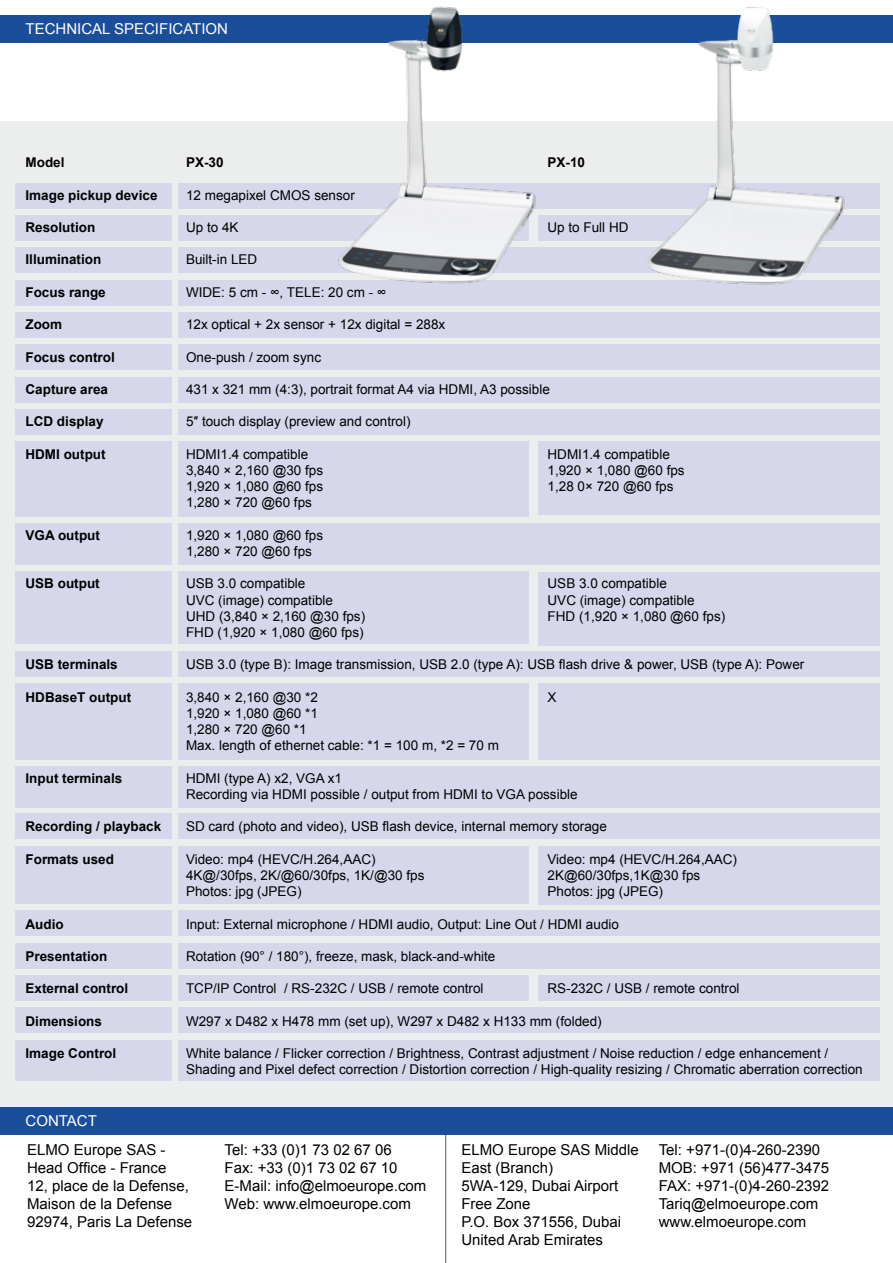
<style>
.page{position:relative;width:893px;height:1263px;background:#fff}
.page>*{position:absolute;margin:0;border:0;box-sizing:border-box;transform-origin:0 0}
.t1{font:15px/18px "Arial";color:#000}
.t2{font:15px "Arial";color:#fff}
.t3{font:13.5px/16.2px "Arial";color:#000}
.t4{font:700 13.5px "Arial";color:#000}
</style>
<div class="page">
<div style="left:0;top:121px;width:893px;height:1009px;background:#eceded"></div>
<div style="left:15px;top:183px;width:864px;height:26px;background:#d6d7eb"></div>
<div style="left:15px;top:215px;width:513px;height:26px;background:#d6d7eb"></div>
<div style="left:15px;top:247px;width:864px;height:26px;background:#d6d7eb"></div>
<div style="left:15px;top:280px;width:864px;height:26px;background:#d6d7eb"></div>
<div style="left:15px;top:312px;width:864px;height:26px;background:#d6d7eb"></div>
<div style="left:15px;top:344px;width:864px;height:26px;background:#d6d7eb"></div>
<div style="left:15px;top:377px;width:864px;height:26px;background:#d6d7eb"></div>
<div style="left:15px;top:409px;width:864px;height:26px;background:#d6d7eb"></div>
<div style="left:15px;top:441px;width:513px;height:76px;background:#d6d7eb"></div>
<div style="left:15px;top:523px;width:864px;height:42px;background:#d6d7eb"></div>
<div style="left:15px;top:571px;width:513px;height:73px;background:#d6d7eb"></div>
<div style="left:15px;top:651px;width:864px;height:25px;background:#d6d7eb"></div>
<div style="left:15px;top:683px;width:513px;height:77px;background:#d6d7eb"></div>
<div style="left:15px;top:767px;width:864px;height:41px;background:#d6d7eb"></div>
<div style="left:15px;top:813px;width:864px;height:26px;background:#d6d7eb"></div>
<div style="left:15px;top:846px;width:513px;height:58px;background:#d6d7eb"></div>
<div style="left:15px;top:910px;width:864px;height:26px;background:#d6d7eb"></div>
<div style="left:15px;top:943px;width:864px;height:26px;background:#d6d7eb"></div>
<div style="left:15px;top:975px;width:513px;height:26px;background:#d6d7eb"></div>
<div style="left:15px;top:1007px;width:864px;height:26px;background:#d6d7eb"></div>
<div style="left:15px;top:1040px;width:864px;height:40px;background:#d6d7eb"></div>
<div style="left:538px;top:215px;width:341px;height:26px;background:#d6d7eb"></div>
<div style="left:538px;top:441px;width:341px;height:74px;background:#d6d7eb"></div>
<div style="left:538px;top:571px;width:341px;height:74px;background:#d6d7eb"></div>
<div style="left:538px;top:683px;width:341px;height:77px;background:#d6d7eb"></div>
<div style="left:538px;top:846px;width:341px;height:58px;background:#d6d7eb"></div>
<div style="left:538px;top:975px;width:341px;height:26px;background:#d6d7eb"></div>
<div style="left:0;top:15px;width:893px;height:27px;background:#1a4e9a"></div>
<hr style="left:445px;top:1133px;width:1px;height:130px;background:#58585a">
<div style="left:0;top:1107px;width:893px;height:27px;background:#1a4e9a"></div>
<div style="left:172px;top:179px;width:6px;height:914px;background:#eceded"></div>
<img style="left:334px;top:6px;width:205px;height:278px">
<img style="left:645px;top:7px;width:203px;height:278px">
<p class="t2" style="left:26px;top:19px;width:204px">TECHNICAL SPECIFICATION</p>
<p class="t4" style="left:26px;top:153px;width:41px">Model</p>
<p class="t4" style="left:186px;top:153px;width:39px">PX-30</p>
<p class="t4" style="left:548px;top:153px;width:39px">PX-10</p>
<p class="t4" style="left:26px;top:186px;width:134px">Image pickup device</p>
<p class="t3" style="left:186px;top:187px;width:170px">12 megapixel CMOS sensor</p>
<p class="t4" style="left:26px;top:218px;width:71px">Resolution</p>
<p class="t3" style="left:186px;top:219px;width:54px">Up to 4K</p>
<p class="t3" style="left:548px;top:219px;width:83px">Up to Full HD</p>
<p class="t4" style="left:25px;top:251px;width:77px">Illumination</p>
<p class="t3" style="left:186px;top:252px;width:73px">Built-in LED</p>
<p class="t4" style="left:25px;top:283px;width:82px">Focus range</p>
<p class="t3" style="left:186px;top:284px;width:202px">WIDE: 5 cm - ∞, TELE: 20 cm - ∞</p>
<p class="t4" style="left:25px;top:315px;width:38px">Zoom</p>
<p class="t3" style="left:186px;top:316px;width:261px">12x optical + 2x sensor + 12x digital = 288x</p>
<p class="t4" style="left:25px;top:348px;width:91px">Focus control</p>
<p class="t3" style="left:186px;top:349px;width:137px">One-push / zoom sync</p>
<p class="t4" style="left:25px;top:380px;width:84px">Capture area</p>
<p class="t3" style="left:186px;top:381px;width:365px">431 x 321 mm (4:3), portrait format A4 via HDMI, A3 possible</p>
<p class="t4" style="left:25px;top:413px;width:80px">LCD display</p>
<p class="t3" style="left:186px;top:414px;width:226px">5″ touch display (preview and control)</p>
<p class="t4" style="left:25px;top:445px;width:82px">HDMI output</p>
<p class="t3" style="left:186px;top:446px;width:124px">HDMI1.4 compatible</p>
<p class="t3" style="left:548px;top:446px;width:124px">HDMI1.4 compatible</p>
<p class="t3" style="left:186px;top:462px;width:139px">3,840 × 2,160 @30 fps</p>
<p class="t3" style="left:548px;top:462px;width:139px">1,920 × 1,080 @60 fps</p>
<p class="t3" style="left:186px;top:478px;width:139px">1,920 × 1,080 @60 fps</p>
<p class="t3" style="left:548px;top:478px;width:127px">1,28 0× 720 @60 fps</p>
<p class="t3" style="left:186px;top:495px;width:127px">1,280 × 720 @60 fps</p>
<p class="t4" style="left:26px;top:526px;width:76px">VGA output</p>
<p class="t3" style="left:186px;top:527px;width:139px">1,920 × 1,080 @60 fps<br>1,280 × 720 @60 fps</p>
<p class="t4" style="left:26px;top:575px;width:76px">USB output</p>
<p class="t3" style="left:186px;top:576px;width:121px">USB 3.0 compatible</p>
<p class="t3" style="left:548px;top:576px;width:121px">USB 3.0 compatible</p>
<p class="t3" style="left:186px;top:592px;width:149px">UVC (image) compatible</p>
<p class="t3" style="left:548px;top:592px;width:149px">UVC (image) compatible</p>
<p class="t3" style="left:186px;top:608px;width:181px">UHD (3,840 × 2,160 @30 fps)</p>
<p class="t3" style="left:548px;top:608px;width:179px">FHD (1,920 × 1,080 @60 fps)</p>
<p class="t3" style="left:186px;top:624px;width:179px">FHD (1,920 × 1,080 @60 fps)</p>
<p class="t4" style="left:26px;top:656px;width:94px">USB terminals</p>
<p class="t3" style="left:186px;top:657px;width:620px">USB 3.0 (type B): Image transmission, USB 2.0 (type A): USB flash drive &amp; power, USB (type A): Power</p>
<p class="t4" style="left:26px;top:688px;width:107px">HDBaseT output</p>
<p class="t3" style="left:186px;top:689px;width:133px">3,840 × 2,160 @30 *2</p>
<p class="t3" style="left:548px;top:689px;width:11px">X</p>
<p class="t3" style="left:186px;top:705px;width:314px">1,920 × 1,080 @60 *1<br>1,280 × 720 @60 *1<br>Max. length of ethernet cable: *1 = 100 m, *2 = 70 m</p>
<p class="t4" style="left:26px;top:769px;width:98px">Input terminals</p>
<p class="t3" style="left:186px;top:770px;width:393px">HDMI (type A) x2, VGA x1<br>Recording via HDMI possible / output from HDMI to VGA possible</p>
<p class="t4" style="left:26px;top:818px;width:137px">Recording / playback</p>
<p class="t3" style="left:186px;top:819px;width:422px">SD card (photo and video), USB flash device, internal memory storage</p>
<p class="t4" style="left:26px;top:850px;width:90px">Formats used</p>
<p class="t3" style="left:186px;top:851px;width:191px">Video: mp4 (HEVC/H.264,AAC)</p>
<p class="t3" style="left:548px;top:851px;width:191px">Video: mp4 (HEVC/H.264,AAC)</p>
<p class="t3" style="left:186px;top:867px;width:240px">4K@/30fps, 2K/@60/30fps, 1K/@30 fps</p>
<p class="t3" style="left:548px;top:867px;width:154px">2K@60/30fps,1K@30 fps</p>
<p class="t3" style="left:186px;top:883px;width:117px">Photos: jpg (JPEG)</p>
<p class="t3" style="left:548px;top:883px;width:117px">Photos: jpg (JPEG)</p>
<p class="t4" style="left:26px;top:915px;width:40px">Audio</p>
<p class="t3" style="left:186px;top:916px;width:434px">Input: External microphone / HDMI audio, Output: Line Out / HDMI audio</p>
<p class="t4" style="left:26px;top:947px;width:83px">Presentation</p>
<p class="t3" style="left:186px;top:948px;width:311px">Rotation (90° / 180°), freeze, mask, black-and-white</p>
<p class="t4" style="left:26px;top:980px;width:104px">External control</p>
<p class="t3" style="left:186px;top:981px;width:299px">TCP/IP Control / RS-232C / USB / remote control</p>
<p class="t3" style="left:548px;top:981px;width:194px">RS-232C / USB / remote control</p>
<p class="t4" style="left:26px;top:1012px;width:78px">Dimensions</p>
<p class="t3" style="left:186px;top:1013px;width:417px">W297 x D482 x H478 mm (set up), W297 x D482 x H133 mm (folded)</p>
<p class="t4" style="left:26px;top:1044px;width:92px">Image Control</p>
<p class="t3" style="left:186px;top:1045px;width:678px">White balance / Flicker correction / Brightness, Contrast adjustment / Noise reduction / edge enhancement /<br>Shading and Pixel defect correction / Distortion correction / High-quality resizing / Chromatic aberration correction</p>
<p class="t2" style="left:26px;top:1111px;width:73px">CONTACT</p>
<p class="t1" style="left:27px;top:1141px;width:167px">ELMO Europe SAS -<br>Head Office - France<br>12, place de la Defense,<br>Maison de la Defense<br>92974, Paris La Defense</p>
<p class="t1" style="left:225px;top:1141px;width:203px">Tel: +33 (0)1 73 02 67 06<br>Fax: +33 (0)1 73 02 67 10<br>E-Mail: info@elmoeurope.com<br>Web: www.elmoeurope.com</p>
<p class="t1" style="left:461px;top:1141px;width:179px">ELMO Europe SAS Middle<br>East (Branch)<br>5WA-129, Dubai Airport<br>Free Zone<br>P.O. Box 371556, Dubai<br>United Arab Emirates</p>
<p class="t1" style="left:659px;top:1141px;width:172px">Tel: +971-(0)4-260-2390<br>MOB: +971 (56)477-3475<br>FAX: +971-(0)4-260-2392<br>Tariq@elmoeurope.com www.elmoeurope.com</p>
</div>
